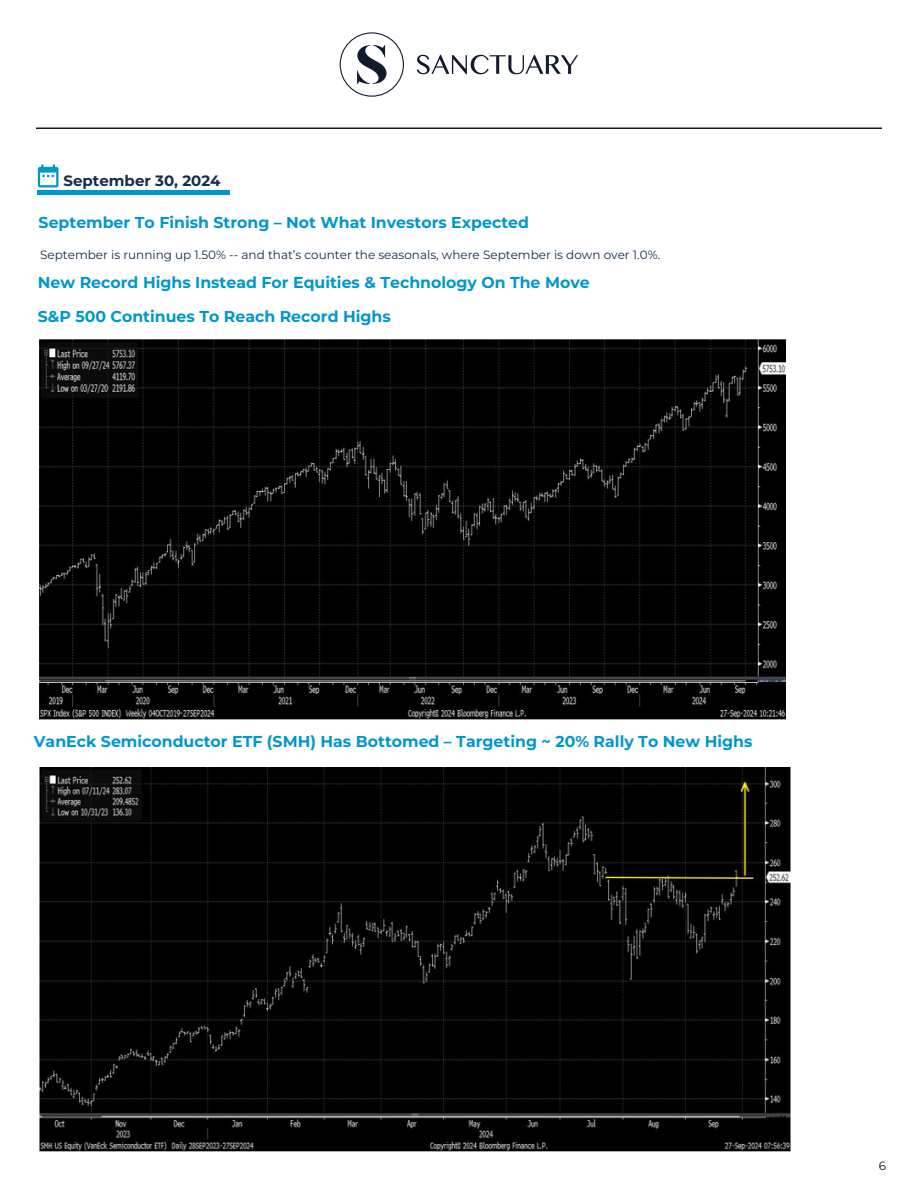
<style>
.page{position:relative;width:918px;height:1188px;background:#fff}
.page>*{position:absolute;margin:0;border:0;box-sizing:border-box;transform-origin:0 0}
.t1{font:700 15.75px/34.5px "Montserrat";color:#0097ce}
.t2{font:700 15px "Montserrat";color:#162d4a}
.t3{font:12px "Montserrat";color:#152d4a}
.t4{font:12px "Montserrat";color:#00182f}
</style>
<div class="page">
<hr style="left:36px;top:128px;width:846px;height:1px;background:#121b2e">
<svg style="left:340px;top:32px;width:64px;height:65px"></svg>
<svg style="left:417px;top:55px;width:161px;height:19px"></svg>
<svg style="left:38px;top:165px;width:20px;height:23px"></svg>
<div style="left:38px;top:190px;width:192px;height:5px;background:#0097ce"></div>
<img style="left:39px;top:339px;width:747px;height:381px">
<img style="left:39px;top:767px;width:752px;height:385px">
<p class="t2" style="left:64px;top:171px;width:159px">September 30, 2024</p>
<p class="t1" style="left:39px;top:205px;width:492px">September To Finish Strong – Not What Investors Expected</p>
<p class="t3" style="left:40px;top:247px;width:622px">September is running up 1.50% -- and that’s counter the seasonals, where September is down over 1.0%.</p>
<p class="t1" style="left:38px;top:264px;width:553px">New Record Highs Instead For Equities &amp; Technology On The Move<br>S&amp;P 500 Continues To Reach Record Highs</p>
<p class="t1" style="left:34px;top:724px;width:720px">VanEck Semiconductor ETF (SMH) Has Bottomed – Targeting ~ 20% Rally To New Highs</p>
<p class="t4" style="left:879px;top:1158px;width:9px">6</p>
</div>
